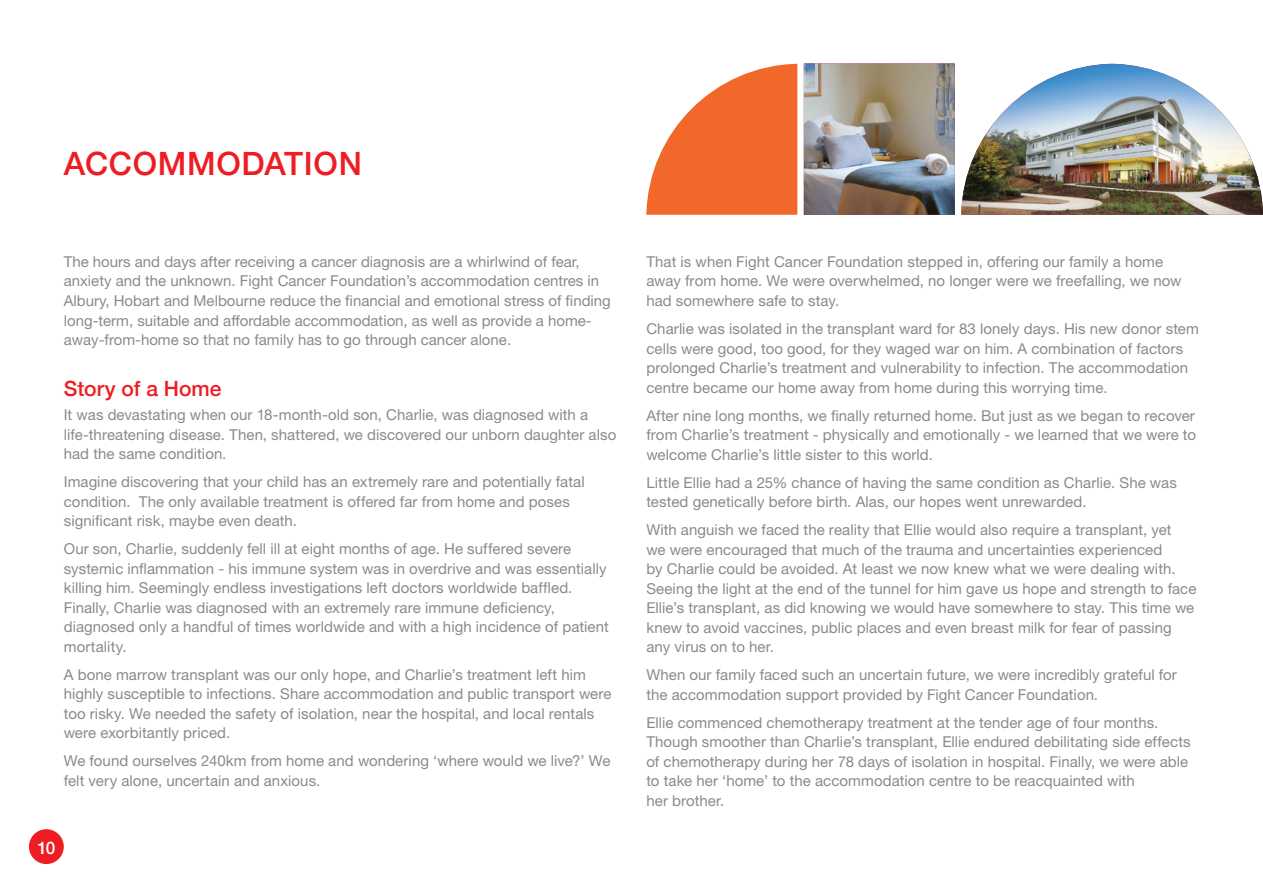
<style>
.page{position:relative;width:1263px;height:893px;background:#fff}
.page>*{position:absolute;margin:0;border:0;box-sizing:border-box;transform-origin:0 0}
.t1{font:500 32.1px "Helvetica Neue";letter-spacing:.02em;color:#ee1d23}
.t2{font:500 21px "Helvetica Neue";color:#ee1d23}
.t3{font:500 17.25px "Helvetica Neue";color:#fff}
.t4{font:15px/19.5px "Helvetica Neue";letter-spacing:.005em;color:#8a8a8e}
</style>
<div class="page">
<div style="left:29px;top:829px;width:35px;height:35px;background:#ee1d23;border-radius:50%"></div>
<svg style="left:646px;top:64px;width:151px;height:151px"></svg>
<img style="left:804px;top:63px;width:151px;height:152px">
<img style="left:961px;top:64px;width:302px;height:151px">
<h1 class="t1" style="left:64px;top:138px;width:300px">ACCOMMODATION</h1>
<p class="t4" style="left:64px;top:252px;width:549px">The hours and days after receiving a cancer diagnosis are a whirlwind of fear, anxiety and the unknown. Fight Cancer Foundation’s accommodation centres in Albury, Hobart and Melbourne reduce the financial and emotional stress of finding long-term, suitable and affordable accommodation, as well as provide a home&shy;away-from-home so that no family has to go through cancer alone.</p>
<h2 class="t2" style="left:64px;top:372px;width:159px">Story of a Home</h2>
<p class="t4" style="left:64px;top:405px;width:554px">It was devastating when our 18-month-old son, Charlie, was diagnosed with a life-threatening disease. Then, shattered, we discovered our unborn daughter also had the same condition.</p>
<p class="t4" style="left:64px;top:472px;width:522px">Imagine discovering that your child has an extremely rare and potentially fatal condition. The only available treatment is offered far from home and poses significant risk, maybe even death.</p>
<p class="t4" style="left:64px;top:539px;width:546px">Our son, Charlie, suddenly fell ill at eight months of age. He suffered severe systemic inflammation - his immune system was in overdrive and was essentially killing him. Seemingly endless investigations left doctors worldwide baffled.<br>Finally, Charlie was diagnosed with an extremely rare immune deficiency, diagnosed only a handful of times worldwide and with a high incidence of patient mortality.</p>
<p class="t4" style="left:64px;top:664px;width:549px">A bone marrow transplant was our only hope, and Charlie’s treatment left him highly susceptible to infections. Share accommodation and public transport were too risky. We needed the safety of isolation, near the hospital, and local rentals were exorbitantly priced.</p>
<p class="t4" style="left:64px;top:751px;width:548px">We found ourselves 240km from home and wondering ‘where would we live?’ We felt very alone, uncertain and anxious.</p>
<p class="t3" style="left:37px;top:834px;width:20px">10</p>
<p class="t4" style="left:646px;top:252px;width:537px">That is when Fight Cancer Foundation stepped in, offering our family a home away from home. We were overwhelmed, no longer were we freefalling, we now had somewhere safe to stay.</p>
<p class="t4" style="left:646px;top:319px;width:554px">Charlie was isolated in the transplant ward for 83 lonely days. His new donor stem cells were good, too good, for they waged war on him. A combination of factors prolonged Charlie’s treatment and vulnerability to infection. The accommodation centre became our home away from home during this worrying time.</p>
<p class="t4" style="left:646px;top:405px;width:551px;text-align:justify">After nine long months, we finally returned home. But just as we began to recover from Charlie’s treatment - physically and emotionally - we learned that we were to welcome Charlie’s little sister to this world.</p>
<p class="t4" style="left:646px;top:472px;width:532px">Little Ellie had a 25% chance of having the same condition as Charlie. She was tested genetically before birth. Alas, our hopes went unrewarded.</p>
<p class="t4" style="left:646px;top:520px;width:552px">With anguish we faced the reality that Ellie would also require a transplant, yet<br>we were encouraged that much of the trauma and uncertainties experienced<br>by Charlie could be avoided. At least we now knew what we were dealing with.<br>Seeing the light at the end of the tunnel for him gave us hope and strength to face Ellie’s transplant, as did knowing we would have somewhere to stay. This time we knew to avoid vaccines, public places and even breast milk for fear of passing any virus on to her.</p>
<p class="t4" style="left:646px;top:665px;width:532px">When our family faced such an uncertain future, we were incredibly grateful for the accommodation support provided by Fight Cancer Foundation.</p>
<p class="t4" style="left:646px;top:712px;width:546px">Ellie commenced chemotherapy treatment at the tender age of four months.<br>Though smoother than Charlie’s transplant, Ellie endured debilitating side effects of chemotherapy during her 78 days of isolation in hospital. Finally, we were able to take her ‘home’ to the accommodation centre to be reacquainted with<br>her brother.</p>
</div>
